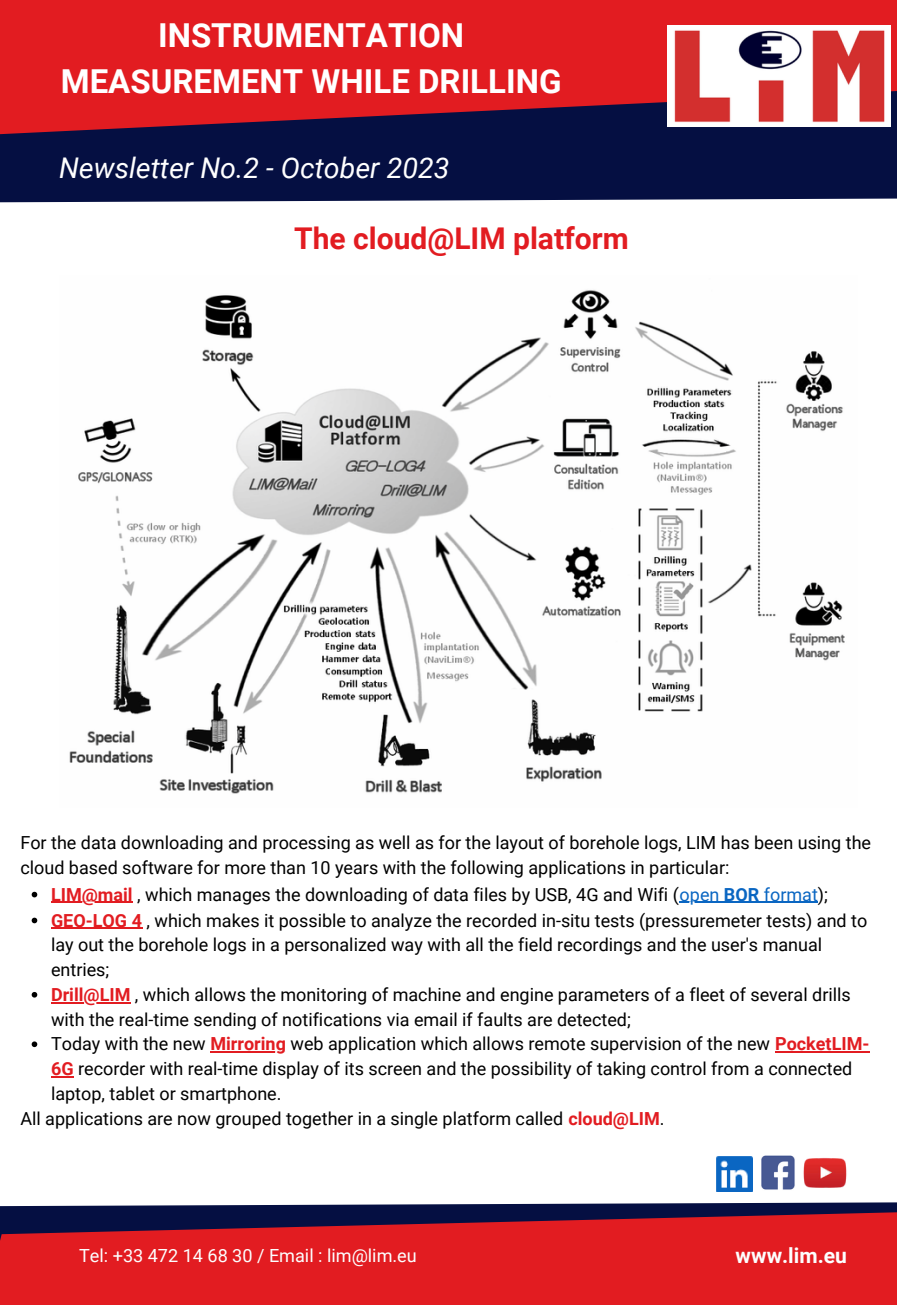
<style>
.page{position:relative;width:897px;height:1305px;background:#fff}
.page>*{position:absolute;margin:0;border:0;box-sizing:border-box;transform-origin:0 0}
.t1{font:700 33px "Roboto";color:#fff}
.t2{font:700 30px "Roboto";color:#e21c21}
.t3{font:italic 28.5px "Roboto";color:#fff}
.t4{font:700 21.15px "Roboto";color:#fdfefe}
.t5{font:18.15px "Roboto";color:#fdfefe}
.t6{font:18px/24.8px "Roboto";color:#000}
.s1{font-weight:700;color:#e21c21}
.s2{color:#0a66c2}
.s3{font-weight:700;color:#0a66c2}
</style>
<div class="page">
<svg style="left:0;top:0;width:897px;height:203px;background:#7e1933"></svg>
<svg style="left:0;top:1156px;width:897px;height:149px;fill:#e21c21"></svg>
<img style="left:667px;top:26px;width:223px;height:101px">
<img style="left:715px;top:1156px;width:37px;height:35px">
<img style="left:759px;top:1155px;width:39px;height:36px">
<img style="left:802px;top:1157px;width:45px;height:32px">
<img style="left:69px;top:290px;width:776px;height:504px">
<svg style="left:32px;top:892px;width:5px;height:5px"></svg>
<hr style="left:51px;top:902px;width:82px;height:1px;background:#e21c21">
<hr style="left:679px;top:902px;width:45px;height:1px;background:#0a66c2">
<hr style="left:724px;top:902px;width:35px;height:1px;background:#0a66c2">
<hr style="left:759px;top:902px;width:59px;height:1px;background:#0a66c2">
<svg style="left:32px;top:918px;width:5px;height:5px"></svg>
<hr style="left:51px;top:928px;width:91px;height:1px;background:#e21c21">
<svg style="left:32px;top:992px;width:5px;height:6px"></svg>
<hr style="left:51px;top:1002px;width:79px;height:1px;background:#e21c21">
<svg style="left:32px;top:1041px;width:5px;height:6px"></svg>
<hr style="left:210px;top:1052px;width:76px;height:1px;background:#e21c21">
<hr style="left:775px;top:1052px;width:94px;height:1px;background:#e21c21">
<svg style="left:51px;top:1076px;width:23px;height:1px"></svg>
<p class="t1" style="left:158px;top:16px;width:307px">INSTRUMENTATION</p>
<p class="t1" style="left:61px;top:62px;width:502px">MEASUREMENT WHILE DRILLING</p>
<p class="t3" style="left:59px;top:152px;width:392px">Newsletter No.2 - October 2023</p>
<p class="t2" style="left:294px;top:221px;width:336px">The cloud@LIM platform</p>
<p class="t6" style="left:20px;top:830px;width:852px">For the data downloading and processing as well as for the layout of borehole logs, LIM has been using the cloud based software for more than 10 years with the following applications in particular:</p>
<p class="t6" style="left:51px;top:882px;width:778px"><span class="s1">LIM@mail</span> , which manages the downloading of data files by USB, 4G and Wifi (<span class="s2">open</span> <span class="s3">BOR</span> <span class="s2">format</span>);</p>
<p class="t6" style="left:51px;top:908px;width:818px"><span class="s1">GEO-LOG 4</span> , which makes it possible to analyze the recorded in-situ tests (pressuremeter tests) and to lay out the borehole logs in a personalized way with all the field recordings and the user's manual entries;</p>
<p class="t6" style="left:51px;top:982px;width:801px"><span class="s1">Drill@LIM</span> , which allows the monitoring of machine and engine parameters of a fleet of several drills with the real-time sending of notifications via email if faults are detected;</p>
<p class="t6" style="left:51px;top:1032px;width:820px">Today with the new <span class="s1">Mirroring</span> web application which allows remote supervision of the new <span class="s1">PocketLIM-<br>6G</span> recorder with real-time display of its screen and the possibility of taking control from a connected laptop, tablet or smartphone.</p>
<p class="t6" style="left:20px;top:1106px;width:645px">All applications are now grouped together in a single platform called <span class="s1">cloud@LIM</span>.</p>
<p class="t5" style="left:79px;top:1245px;width:339px">Tel: +33 472 14 68 30 / Email : lim@lim.eu</p>
<p class="t4" style="left:735px;top:1243px;width:113px">www.lim.eu</p>
</div>
